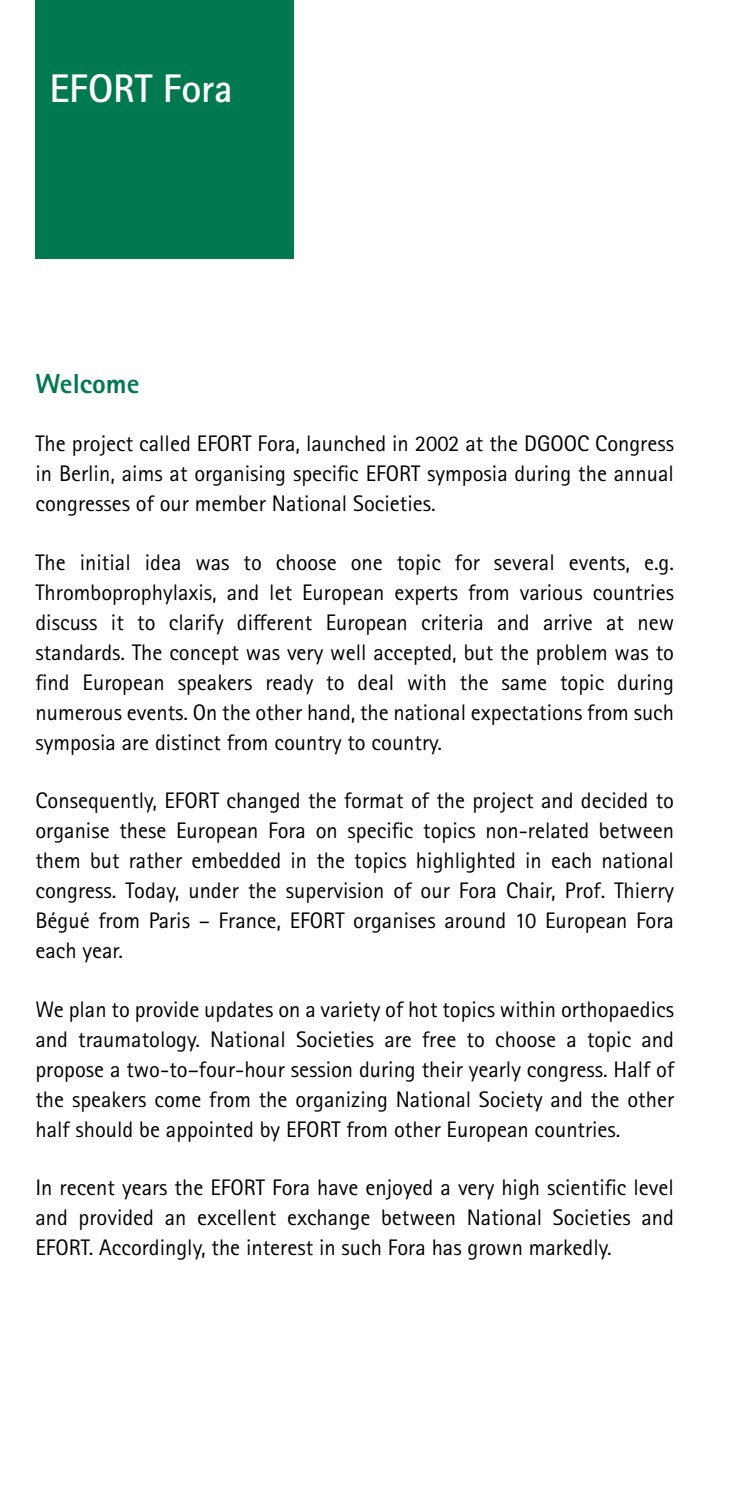
<style>
.page{position:relative;width:745px;height:1489px;background:#fff}
.page>*{position:absolute;margin:0;border:0;box-sizing:border-box;transform-origin:0 0}
.t1{font:700 40px "Rotis Sans Serif Std";letter-spacing:.03em;color:#fff}
.t2{font:700 40px "Rotis Sans Serif Std";letter-spacing:-.005em;color:#fff}
.t3{font:800 27.5px "Rotis Sans Serif Std";color:#00794e}
.t4{font:22.5px/30px "Rotis Sans Serif Std";color:#000;text-align:justify}
</style>
<div class="page">
<div style="left:35px;top:0;width:258px;height:258px;background:#00794e"></div>
<h1 class="t2" style="left:50px;top:63px;width:184px">EFORT Fora</h1>
<h1 class="t1" style="left:50px;top:63px;width:177px">xxxxxxxxx</h1>
<p class="t3" style="left:35px;top:366px;width:105px">Welcome</p>
<p class="t4" style="left:35px;top:429px;width:639px">The project called EFORT Fora, launched in 2002 at the DGOOC Congress in Berlin, aims at organising specific EFORT symposia during the annual congresses of our member National Societies.</p>
<p class="t4" style="left:35px;top:547px;width:639px">The initial idea was to choose one topic for several events, e.g.<br>Thromboprophylaxis, and let European experts from various countries discuss it to clarify different European criteria and arrive at new standards. The concept was very well accepted, but the problem was to find European speakers ready to deal with the same topic during numerous events. On the other hand, the national expectations from such symposia are distinct from country to country.</p>
<p class="t4" style="left:35px;top:785px;width:639px">Consequently, EFORT changed the format of the project and decided to organise these European Fora on specific topics non-related between them but rather embedded in the topics highlighted in each national congress. Today, under the supervision of our Fora Chair, Prof. Thierry Bégué from Paris – France, EFORT organises around 10 European Fora each year.</p>
<p class="t4" style="left:35px;top:994px;width:639px">We plan to provide updates on a variety of hot topics within orthopaedics and traumatology. National Societies are free to choose a topic and propose a two-to–four-hour session during their yearly congress. Half of the speakers come from the organizing National Society and the other half should be appointed by EFORT from other European countries.</p>
<p class="t4" style="left:35px;top:1172px;width:639px">In recent years the EFORT Fora have enjoyed a very high scientific level and provided an excellent exchange between National Societies and EFORT. Accordingly, the interest in such Fora has grown markedly.</p>
</div>
